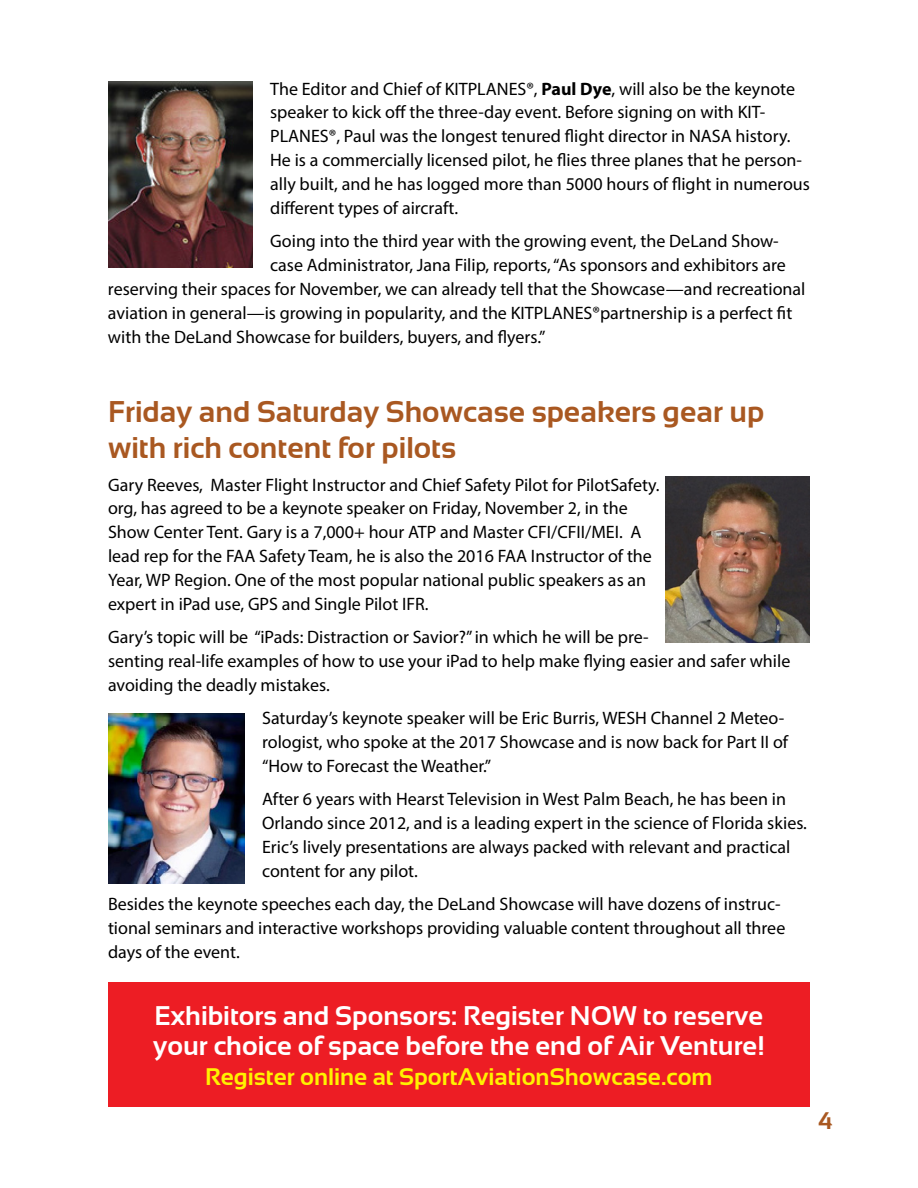
<style>
.page{position:relative;width:918px;height:1188px;background:#fff}
.page>*{position:absolute;margin:0;border:0;box-sizing:border-box;transform-origin:0 0}
.t1{font:700 30px/36px "Sansation";color:#a95821}
.t2{font:700 27px/30px "Sansation";color:#fff}
.t3{font:700 24px "Sansation";color:#fff200}
.t4{font:700 24px "Sansation";color:#a95821}
.t5{font:18px/24px "Myriad Pro";color:#000}
.s1{font-weight:700}
</style>
<div class="page">
<img style="left:108px;top:81px;width:144px;height:187px">
<img style="left:665px;top:477px;width:145px;height:166px">
<img style="left:108px;top:714px;width:136px;height:170px">
<div style="left:108px;top:983px;width:702px;height:124px;background:#ed1d24"></div>
<p class="t5" style="left:270px;top:76px;width:541px">The Editor and Chief of KITPLANES®, <span class="s1">Paul Dye</span>, will also be the keynote speaker to kick off the three-day event. Before signing on with KIT-PLANES®, Paul was the longest tenured flight director in NASA history.<br>He is a commercially licensed pilot, he flies three planes that he person&shy;ally built, and he has logged more than 5000 hours of flight in numerous different types of aircraft.</p>
<p class="t5" style="left:270px;top:229px;width:510px">Going into the third year with the growing event, the DeLand Show-</p>
<p class="t5" style="left:270px;top:253px;width:517px">case Administrator, Jana Filip, reports, “As sponsors and exhibitors are</p>
<p class="t5" style="left:108px;top:277px;width:699px">reserving their spaces for November, we can already tell that the Showcase—and recreational</p>
<p class="t5" style="left:108px;top:301px;width:686px">aviation in general—is growing in popularity, and the KITPLANES®partnership is a perfect fit</p>
<p class="t5" style="left:108px;top:325px;width:439px">with the DeLand Showcase for builders, buyers, and flyers.”</p>
<h1 class="t1" style="left:108px;top:393px;width:658px">Friday and Saturday Showcase speakers gear up with rich content for pilots</h1>
<p class="t5" style="left:108px;top:472px;width:553px">Gary Reeves, Master Flight Instructor and Chief Safety Pilot for PilotSafety. org, has agreed to be a keynote speaker on Friday, November 2, in the Show Center Tent. Gary is a 7,000+ hour ATP and Master CFI/CFII/MEI. A lead rep for the FAA Safety Team, he is also the 2016 FAA Instructor of the Year, WP Region. One of the most popular national public speakers as an expert in iPad use, GPS and Single Pilot IFR.</p>
<p class="t5" style="left:108px;top:625px;width:684px">Gary’s topic will be “iPads: Distraction or Savior?” in which he will be pre-<br>senting real-life examples of how to use your iPad to help make flying easier and safer while avoiding the deadly mistakes.</p>
<p class="t5" style="left:262px;top:706px;width:528px">Saturday’s keynote speaker will be Eric Burris, WESH Channel 2 Meteo&shy;rologist, who spoke at the 2017 Showcase and is now back for Part II of “How to Forecast the Weather.”</p>
<p class="t5" style="left:262px;top:787px;width:546px">After 6 years with Hearst Television in West Palm Beach, he has been in Orlando since 2012, and is a leading expert in the science of Florida skies.<br>Eric’s lively presentations are always packed with relevant and practical content for any pilot.</p>
<p class="t5" style="left:108px;top:892px;width:679px">Besides the keynote speeches each day, the DeLand Showcase will have dozens of instruc&shy;tional seminars and interactive workshops providing valuable content throughout all three days of the event.</p>
<h2 class="t2" style="left:153px;top:1000px;width:613px">Exhibitors and Sponsors: Register NOW to reserve your choice of space before the end of Air Venture!</h2>
<h3 class="t3" style="left:205px;top:1063px;width:509px">Register online at SportAviationShowcase.com</h3>
<h3 class="t4" style="left:818px;top:1107px;width:16px">4</h3>
</div>
